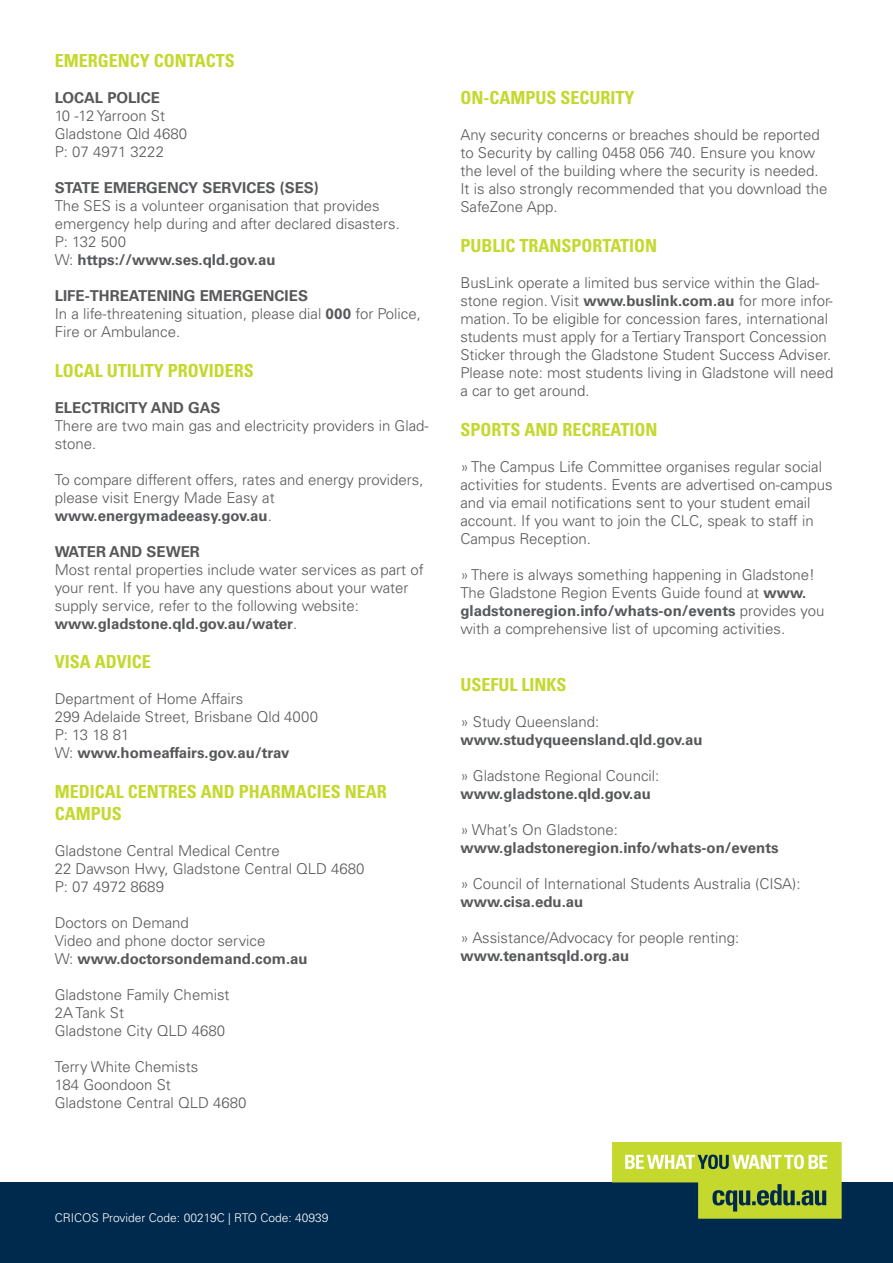
<style>
.page{position:relative;width:893px;height:1263px;background:#fff}
.page>*{position:absolute;margin:0;border:0;box-sizing:border-box;transform-origin:0 0}
.t1{font:700 condensed 18px "Univers LT Std";color:#c4d82d}
.t2{font:300 15px/18px "Univers LT Std";color:#57585a}
.t3{font:700 15px/18px "Univers LT Std";color:#57585a}
.t4{font:300 12px "Univers LT Std";color:#fff}
.s1{font-weight:300}
.s2{font-weight:700}
</style>
<div class="page">
<div style="left:0;top:1183px;width:893px;height:80px;background:#00294e"></div>
<svg style="left:612px;top:1142px;width:230px;height:77px"></svg>
<p class="t1" style="left:55px;top:50px;width:181px">EMERGENCY CONTACTS</p>
<p class="t3" style="left:55px;top:89px;width:107px">LOCAL POLICE</p>
<p class="t2" style="left:55px;top:107px;width:112px">10 -12 Yarroon St</p>
<p class="t2" style="left:55px;top:125px;width:134px">Gladstone Qld 4680</p>
<p class="t2" style="left:55px;top:143px;width:111px">P: 07 4971 3222</p>
<p class="t3" style="left:55px;top:179px;width:266px">STATE EMERGENCY SERVICES (SES)</p>
<p class="t2" style="left:55px;top:197px;width:327px">The SES is a volunteer organisation that provides</p>
<p class="t2" style="left:55px;top:215px;width:347px">emergency help during and after declared disasters.</p>
<p class="t2" style="left:55px;top:233px;width:73px">P: 132 500</p>
<p class="t3" style="left:55px;top:251px;width:222px"><span class="s1">W:</span> https://www.ses.qld.gov.au</p>
<p class="t3" style="left:55px;top:287px;width:255px">LIFE-THREATENING EMERGENCIES</p>
<p class="t2" style="left:55px;top:305px;width:368px">In a life-threatening situation, please dial <span class="s2">000</span> for Police,<br>Fire or Ambulance.</p>
<p class="t1" style="left:55px;top:359px;width:201px">LOCAL UTILITY PROVIDERS</p>
<p class="t3" style="left:55px;top:398px;width:167px">ELECTRICITY AND GAS</p>
<p class="t2" style="left:55px;top:416px;width:375px">There are two main gas and electricity providers in Glad&shy;stone.</p>
<p class="t2" style="left:55px;top:470px;width:370px">To compare different offers, rates and energy providers, please visit Energy Made Easy at</p>
<p class="t3" style="left:55px;top:506px;width:219px">www.energymadeeasy.gov.au<span class="s1">.</span></p>
<p class="t3" style="left:55px;top:542px;width:147px">WATER AND SEWER</p>
<p class="t2" style="left:55px;top:560px;width:370px">Most rental properties include water services as part of your rent. If you have any questions about your water supply service, refer to the following website: <span class="s2">www.gladstone.qld.gov.au/water</span>.</p>
<p class="t1" style="left:55px;top:651px;width:98px">VISA ADVICE</p>
<p class="t2" style="left:55px;top:690px;width:190px">Department of Home Affairs</p>
<p class="t2" style="left:55px;top:708px;width:265px">299 Adelaide Street, Brisbane Qld 4000</p>
<p class="t2" style="left:55px;top:726px;width:76px">P: 13 18 81</p>
<p class="t3" style="left:55px;top:744px;width:236px"><span class="s1">W:</span> www.homeaffairs.gov.au/trav</p>
<p class="t1" style="left:55px;top:780px;width:334px">MEDICAL CENTRES AND PHARMACIES NEAR</p>
<p class="t1" style="left:55px;top:802px;width:69px">CAMPUS</p>
<p class="t2" style="left:55px;top:841px;width:227px">Gladstone Central Medical Centre</p>
<p class="t2" style="left:55px;top:859px;width:311px">22 Dawson Hwy, Gladstone Central QLD 4680</p>
<p class="t2" style="left:55px;top:877px;width:111px">P: 07 4972 8689</p>
<p class="t2" style="left:55px;top:913px;width:136px">Doctors on Demand</p>
<p class="t2" style="left:55px;top:931px;width:212px">Video and phone doctor service</p>
<p class="t3" style="left:55px;top:949px;width:254px"><span class="s1">W:</span> www.doctorsondemand.com.au</p>
<p class="t2" style="left:55px;top:985px;width:176px">Gladstone Family Chemist</p>
<p class="t2" style="left:55px;top:1003px;width:71px">2A Tank St</p>
<p class="t2" style="left:55px;top:1021px;width:172px">Gladstone City QLD 4680</p>
<p class="t2" style="left:55px;top:1057px;width:145px">Terry White Chemists</p>
<p class="t2" style="left:55px;top:1075px;width:118px">184 Goondoon St</p>
<p class="t2" style="left:55px;top:1093px;width:193px">Gladstone Central QLD 4680</p>
<p class="t1" style="left:460px;top:87px;width:176px">ON-CAMPUS SECURITY</p>
<p class="t2" style="left:460px;top:126px;width:369px">Any security concerns or breaches should be reported to Security by calling 0458 056 740. Ensure you know the level of the building where the security is needed.<br>It is also strongly recommended that you download the SafeZone App.</p>
<p class="t1" style="left:460px;top:235px;width:198px">PUBLIC TRANSPORTATION</p>
<p class="t2" style="left:460px;top:274px;width:375px">BusLink operate a limited bus service within the Glad&shy;stone region. Visit <span class="s2">www.buslink.com.au</span> for more infor&shy;mation. To be eligible for concession fares, international students must apply for a Tertiary Transport Concession Sticker through the Gladstone Student Success Adviser.<br>Please note: most students living in Gladstone will need a car to get around.</p>
<p class="t1" style="left:460px;top:418px;width:198px">SPORTS AND RECREATION</p>
<p class="t2" style="left:460px;top:457px;width:374px">» The Campus Life Committee organises regular social activities for students. Events are advertised on-campus and via email notifications sent to your student email account. If you want to join the CLC, speak to staff in Campus Reception.</p>
<p class="t2" style="left:460px;top:565px;width:365px">» There is always something happening in Gladstone!<br>The Gladstone Region Events Guide found at <span class="s2">www. gladstoneregion.info/whats-on/events</span> provides you with a comprehensive list of upcoming activities.</p>
<p class="t1" style="left:460px;top:674px;width:108px">USEFUL LINKS</p>
<p class="t3" style="left:460px;top:713px;width:244px"><span class="s1">» Study Queensland: </span>www.studyqueensland.qld.gov.au</p>
<p class="t2" style="left:460px;top:767px;width:200px">» Gladstone Regional Council: <span class="s2">www.gladstone.qld.gov.au</span></p>
<p class="t3" style="left:460px;top:821px;width:320px"><span class="s1">» What’s On Gladstone: </span>www.gladstoneregion.info/whats-on/events</p>
<p class="t2" style="left:460px;top:875px;width:342px">» Council of International Students Australia (CISA): <span class="s2">www.cisa.edu.au</span></p>
<p class="t2" style="left:460px;top:929px;width:280px">» Assistance/Advocacy for people renting:</p>
<p class="t3" style="left:460px;top:947px;width:170px">www.tenantsqld.org.au</p>
<p class="t4" style="left:55px;top:1211px;width:275px">CRICOS Provider Code: 00219C | RTO Code: 40939</p>
</div>
